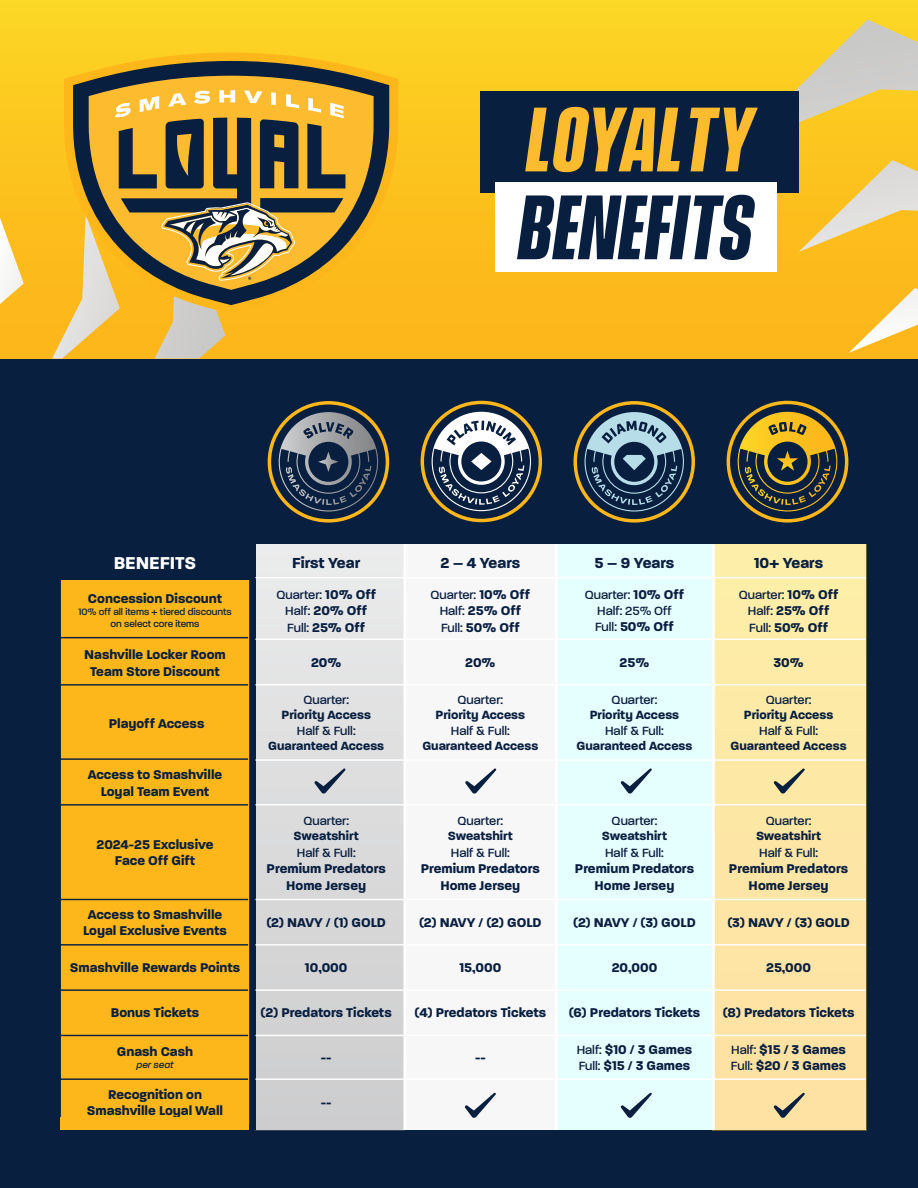
<style>
.page{position:relative;width:918px;height:1188px;background:#fff}
.page>*{position:absolute;margin:0;border:0;box-sizing:border-box;transform-origin:0 0}
.t1{font:italic 700 83.1px "Vanguard CF";letter-spacing:.01em;color:#091f40}
.t2{font:italic 700 83.1px "Vanguard CF";letter-spacing:.01em;color:#fdbb30}
.t3{font:700 18.6px "Paralucent";color:#fff}
.t4{font:700 15.75px "Paralucent";color:#091f40}
.t5{font:700 13.8px/16.5px "Paralucent";color:#091f40;text-align:center}
.t6{font:500 12.9px/15.5px "Paralucent";color:#091f40;text-align:center}
.t7{font:700 12.9px "Paralucent";color:#091f40}
.t8{font:500 10.05px/12px "Paralucent";color:#091f40;text-align:center}
.t9{font:italic 500 10.05px "Paralucent";color:#091f40}
.s1{font-weight:700;font-size:13.8px}
.s2{font-weight:500;font-size:12.9px}
</style>
<div class="page">
<div style="left:0;top:359px;width:918px;height:829px;background:#091f40"></div>
<div style="left:0;top:0;width:918px;height:359px;background:linear-gradient(to bottom,#f9d325,#fdb219)"></div>
<div style="left:403px;top:544px;width:155px;height:586px;background:#f7f7f8"></div>
<div style="left:558px;top:544px;width:154px;height:586px;background:#e5ffff"></div>
<div style="left:713px;top:544px;width:153px;height:586px;background:#fde6a5"></div>
<div style="left:255px;top:544px;width:149px;height:586px;background:linear-gradient(to bottom,#ebebec,#cccccd)"></div>
<svg style="left:727px;top:401px;width:121px;height:122px"></svg>
<div style="left:730px;top:404px;width:115px;height:115px;background:#091f40;border-radius:50%"></div>
<svg style="left:738px;top:412px;width:99px;height:100px"></svg>
<svg style="left:574px;top:401px;width:121px;height:122px"></svg>
<div style="left:577px;top:405px;width:115px;height:114px;background:#091f40;border-radius:50%"></div>
<svg style="left:585px;top:412px;width:99px;height:100px"></svg>
<svg style="left:737px;top:20px;width:181px;height:333px;background:#f3c548"></svg>
<div style="left:421px;top:401px;width:121px;height:121px;background:#fdb71a;border-radius:50%"></div>
<div style="left:424px;top:404px;width:115px;height:115px;background:#091f40;border-radius:50%"></div>
<svg style="left:432px;top:412px;width:99px;height:99px"></svg>
<svg style="left:268px;top:401px;width:121px;height:122px"></svg>
<div style="left:271px;top:405px;width:115px;height:114px;background:#091f40;border-radius:50%"></div>
<svg style="left:279px;top:412px;width:99px;height:100px"></svg>
<div style="left:61px;top:580px;width:188px;height:538px;background:#fdb71a"></div>
<svg style="left:64px;top:52px;width:334px;height:262px;background:#fcc11d"></svg>
<svg style="left:73px;top:61px;width:316px;height:244px;background:#8d752c"></svg>
<svg style="left:89px;top:76px;width:285px;height:214px;background:#b88e30"></svg>
<svg style="left:0;top:90px;width:345px;height:269px;background:#dbac3f"></svg>
<svg style="left:314px;top:768px;width:32px;height:26px"></svg>
<svg style="left:465px;top:768px;width:31px;height:26px"></svg>
<svg style="left:620px;top:768px;width:32px;height:26px"></svg>
<svg style="left:773px;top:768px;width:32px;height:26px"></svg>
<svg style="left:773px;top:1093px;width:32px;height:25px"></svg>
<svg style="left:620px;top:1093px;width:32px;height:25px"></svg>
<svg style="left:465px;top:1093px;width:31px;height:25px"></svg>
<hr style="left:255px;top:577px;width:611px;height:1px;background:#fff">
<hr style="left:54px;top:637px;width:194px;height:1px;background:#091f40">
<hr style="left:54px;top:684px;width:194px;height:2px;background:#091f40">
<hr style="left:54px;top:804px;width:194px;height:2px;background:#091f40">
<hr style="left:54px;top:899px;width:194px;height:1px;background:#091f40">
<hr style="left:54px;top:944px;width:194px;height:2px;background:#091f40">
<hr style="left:54px;top:989px;width:194px;height:2px;background:#091f40">
<hr style="left:54px;top:1035px;width:194px;height:1px;background:#091f40">
<hr style="left:54px;top:1078px;width:194px;height:2px;background:#091f40">
<hr style="left:54px;top:758px;width:194px;height:2px;background:#091f40">
<hr style="left:255px;top:639px;width:611px;height:1px;background:#fff">
<hr style="left:255px;top:684px;width:611px;height:1px;background:#fff">
<hr style="left:255px;top:759px;width:611px;height:2px;background:#fff">
<hr style="left:555px;top:544px;width:3px;height:586px;background:#fff">
<hr style="left:403px;top:544px;width:3px;height:586px;background:#fff">
<hr style="left:712px;top:544px;width:3px;height:586px;background:#fff">
<hr style="left:255px;top:804px;width:611px;height:1px;background:#fff">
<hr style="left:255px;top:899px;width:611px;height:1px;background:#fff">
<hr style="left:255px;top:944px;width:611px;height:2px;background:#fff">
<hr style="left:255px;top:989px;width:611px;height:2px;background:#fff">
<hr style="left:255px;top:1035px;width:611px;height:1px;background:#fff">
<hr style="left:255px;top:1078px;width:611px;height:2px;background:#fff">
<div style="left:481px;top:91px;width:318px;height:102px;background:#091f40"></div>
<div style="left:61px;top:1118px;width:188px;height:12px;background:#fdb71a"></div>
<div style="left:495px;top:182px;width:281px;height:90px;background:#fff"></div>
<h1 class="t2" style="left:526px;top:89px;width:229px">LOYALTY</h1>
<h1 class="t1" style="left:518px;top:177px;width:237px">BENEFITS</h1>
<h2 class="t3" style="left:114px;top:552px;width:84px">BENEFITS</h2>
<p class="t4" style="left:292px;top:553px;width:69px">First Year</p>
<p class="t4" style="left:440px;top:553px;width:81px">2 – 4 Years</p>
<p class="t4" style="left:595px;top:553px;width:81px">5 – 9 Years</p>
<p class="t4" style="left:754px;top:553px;width:71px">10+ Years</p>
<p class="t5" style="left:88px;top:590px;width:136px">Concession Discount</p>
<p class="t8" style="left:78px;top:606px;width:155px">10% off all items + tiered discounts on select core items</p>
<p class="t6" style="left:276px;top:587px;width:101px">Quarter: <span class="s1">10% Off</span></p>
<p class="t5" style="left:285px;top:602px;width:83px;text-align:left"><span class="s2">Half:</span> 20% Off<br><span class="s2">Full:</span> 25% Off</p>
<p class="t6" style="left:431px;top:587px;width:101px">Quarter: <span class="s1">10% Off</span></p>
<p class="t5" style="left:440px;top:602px;width:83px;text-align:left"><span class="s2">Half:</span> 25% Off<br><span class="s2">Full:</span> 50% Off</p>
<p class="t6" style="left:739px;top:587px;width:101px">Quarter: <span class="s1">10% Off</span></p>
<p class="t5" style="left:748px;top:602px;width:83px;text-align:left"><span class="s2">Half:</span> 25% Off<br><span class="s2">Full:</span> 50% Off</p>
<p class="t6" style="left:585px;top:587px;width:101px">Quarter: <span class="s1">10% Off<br></span>Half: 25% Off</p>
<p class="t5" style="left:595px;top:618px;width:80px"><span class="s2">Full:</span> 50% Off</p>
<p class="t5" style="left:84px;top:646px;width:143px">Nashville Locker Room<br>Team Store Discount</p>
<p class="t5" style="left:311px;top:655px;width:32px">20%</p>
<p class="t5" style="left:465px;top:655px;width:32px">20%</p>
<p class="t5" style="left:620px;top:655px;width:31px">25%</p>
<p class="t5" style="left:773px;top:655px;width:32px">30%</p>
<p class="t5" style="left:109px;top:715px;width:97px">Playoff Access</p>
<p class="t5" style="left:88px;top:767px;width:136px">Access to Smashville<br>Loyal Team Event</p>
<p class="t5" style="left:97px;top:836px;width:119px">2024-25 Exclusive<br>Face Off Gift</p>
<p class="t6" style="left:303px;top:692px;width:47px">Quarter:</p>
<p class="t7" style="left:281px;top:707px;width:91px">Priority Access</p>
<p class="t6" style="left:297px;top:723px;width:60px">Half &amp; Full:</p>
<p class="t7" style="left:268px;top:738px;width:118px">Guaranteed Access</p>
<p class="t6" style="left:303px;top:813px;width:47px">Quarter:</p>
<p class="t7" style="left:294px;top:828px;width:67px">Sweatshirt</p>
<p class="t6" style="left:297px;top:845px;width:60px">Half &amp; Full:</p>
<p class="t5" style="left:267px;top:860px;width:121px">Premium Predators<br>Home Jersey</p>
<p class="t6" style="left:458px;top:692px;width:47px">Quarter:</p>
<p class="t7" style="left:436px;top:707px;width:91px">Priority Access</p>
<p class="t6" style="left:451px;top:723px;width:60px">Half &amp; Full:</p>
<p class="t7" style="left:422px;top:738px;width:118px">Guaranteed Access</p>
<p class="t6" style="left:458px;top:813px;width:47px">Quarter:</p>
<p class="t7" style="left:448px;top:828px;width:67px">Sweatshirt</p>
<p class="t6" style="left:451px;top:845px;width:60px">Half &amp; Full:</p>
<p class="t5" style="left:421px;top:860px;width:121px">Premium Predators<br>Home Jersey</p>
<p class="t6" style="left:612px;top:692px;width:47px">Quarter:</p>
<p class="t7" style="left:590px;top:707px;width:91px">Priority Access</p>
<p class="t6" style="left:605px;top:723px;width:60px">Half &amp; Full:</p>
<p class="t7" style="left:576px;top:738px;width:118px">Guaranteed Access</p>
<p class="t6" style="left:612px;top:813px;width:47px">Quarter:</p>
<p class="t7" style="left:602px;top:828px;width:67px">Sweatshirt</p>
<p class="t6" style="left:605px;top:845px;width:60px">Half &amp; Full:</p>
<p class="t5" style="left:575px;top:860px;width:121px">Premium Predators<br>Home Jersey</p>
<p class="t6" style="left:766px;top:692px;width:47px">Quarter:</p>
<p class="t7" style="left:744px;top:707px;width:91px">Priority Access</p>
<p class="t6" style="left:759px;top:723px;width:60px">Half &amp; Full:</p>
<p class="t7" style="left:731px;top:738px;width:118px">Guaranteed Access</p>
<p class="t6" style="left:766px;top:813px;width:47px">Quarter:</p>
<p class="t7" style="left:756px;top:828px;width:67px">Sweatshirt</p>
<p class="t6" style="left:759px;top:845px;width:60px">Half &amp; Full:</p>
<p class="t5" style="left:729px;top:860px;width:121px">Premium Predators<br>Home Jersey</p>
<p class="t5" style="left:83px;top:906px;width:145px">Access to Smashville<br>Loyal Exclusive Events</p>
<p class="t5" style="left:266px;top:914px;width:121px">(2) NAVY / (1) GOLD</p>
<p class="t5" style="left:419px;top:914px;width:124px">(2) NAVY / (2) GOLD</p>
<p class="t5" style="left:573px;top:914px;width:124px">(2) NAVY / (3) GOLD</p>
<p class="t5" style="left:727px;top:914px;width:124px">(3) NAVY / (3) GOLD</p>
<p class="t5" style="left:70px;top:959px;width:172px">Smashville Rewards Points</p>
<p class="t5" style="left:305px;top:959px;width:44px">10,000</p>
<p class="t5" style="left:459px;top:959px;width:43px">15,000</p>
<p class="t5" style="left:612px;top:959px;width:47px">20,000</p>
<p class="t5" style="left:766px;top:959px;width:46px">25,000</p>
<p class="t5" style="left:111px;top:1004px;width:90px">Bonus Tickets</p>
<p class="t5" style="left:261px;top:1004px;width:133px">(2) Predators Tickets</p>
<p class="t5" style="left:415px;top:1004px;width:133px">(4) Predators Tickets</p>
<p class="t5" style="left:569px;top:1004px;width:133px">(6) Predators Tickets</p>
<p class="t5" style="left:723px;top:1004px;width:133px">(8) Predators Tickets</p>
<p class="t5" style="left:117px;top:1043px;width:78px">Gnash Cash</p>
<p class="t9" style="left:137px;top:1059px;width:38px">per seat</p>
<p class="t5" style="left:577px;top:1041px;width:117px;text-align:left"><span class="s2">Half:</span> $10 / 3 Games<br><span class="s2">Full:</span> $15 / 3 Games</p>
<p class="t5" style="left:731px;top:1041px;width:117px;text-align:left"><span class="s2">Half:</span> $15 / 3 Games<br><span class="s2">Full:</span> $20 / 3 Games</p>
<p class="t5" style="left:321px;top:1049px;width:12px">--</p>
<p class="t5" style="left:475px;top:1049px;width:12px">--</p>
<p class="t5" style="left:87px;top:1086px;width:138px">Recognition on<br>Smashville Loyal Wall</p>
<p class="t5" style="left:321px;top:1094px;width:12px">--</p>
</div>
